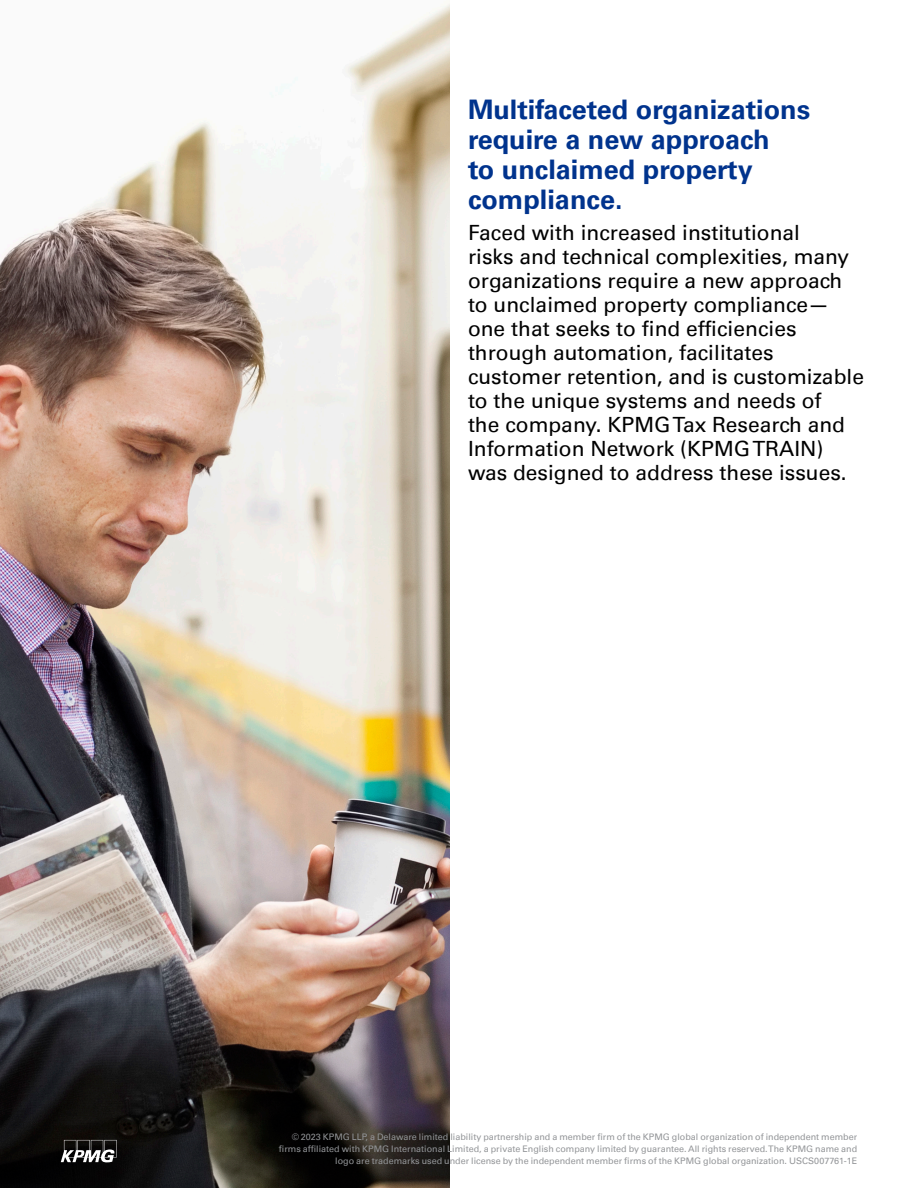
<style>
.page{position:relative;width:918px;height:1188px;background:#fff}
.page>*{position:absolute;margin:0;border:0;box-sizing:border-box;transform-origin:0 0}
.t1{font:700 27px/30px "Univers 65";color:#00338d}
.t2{font:21px/24px "Univers 55 Roman";color:#000}
.t3{font:9px/12px "Univers 55 Roman";color:#939598;text-align:right}
</style>
<div class="page">
<img style="left:0;top:3px;width:450px;height:1185px">
<svg style="left:61px;top:1140px;width:56px;height:22px"></svg>
<p class="t1" style="left:468px;top:95px;width:344px">Multifaceted organizations require a new approach<br>to unclaimed property compliance.</p>
<p class="t2" style="left:468px;top:221px;width:398px">Faced with increased institutional<br>risks and technical complexities, many organizations require a new approach to unclaimed property compliance— one that seeks to find efficiencies through automation, facilitates customer retention, and is customizable to the unique systems and needs of<br>the company. KPMG Tax Research and Information Network (KPMG TRAIN) was designed to address these issues.</p>
<p class="t3" style="left:279px;top:1131px;width:580px">© 2023 KPMG LLP, a Delaware limited liability partnership and a member firm of the KPMG global organization of independent member firms affiliated with KPMG International Limited, a private English company limited by guarantee. All rights reserved. The KPMG name and logo are trademarks used under license by the independent member firms of the KPMG global organization. USCS007761-1E</p>
</div>
